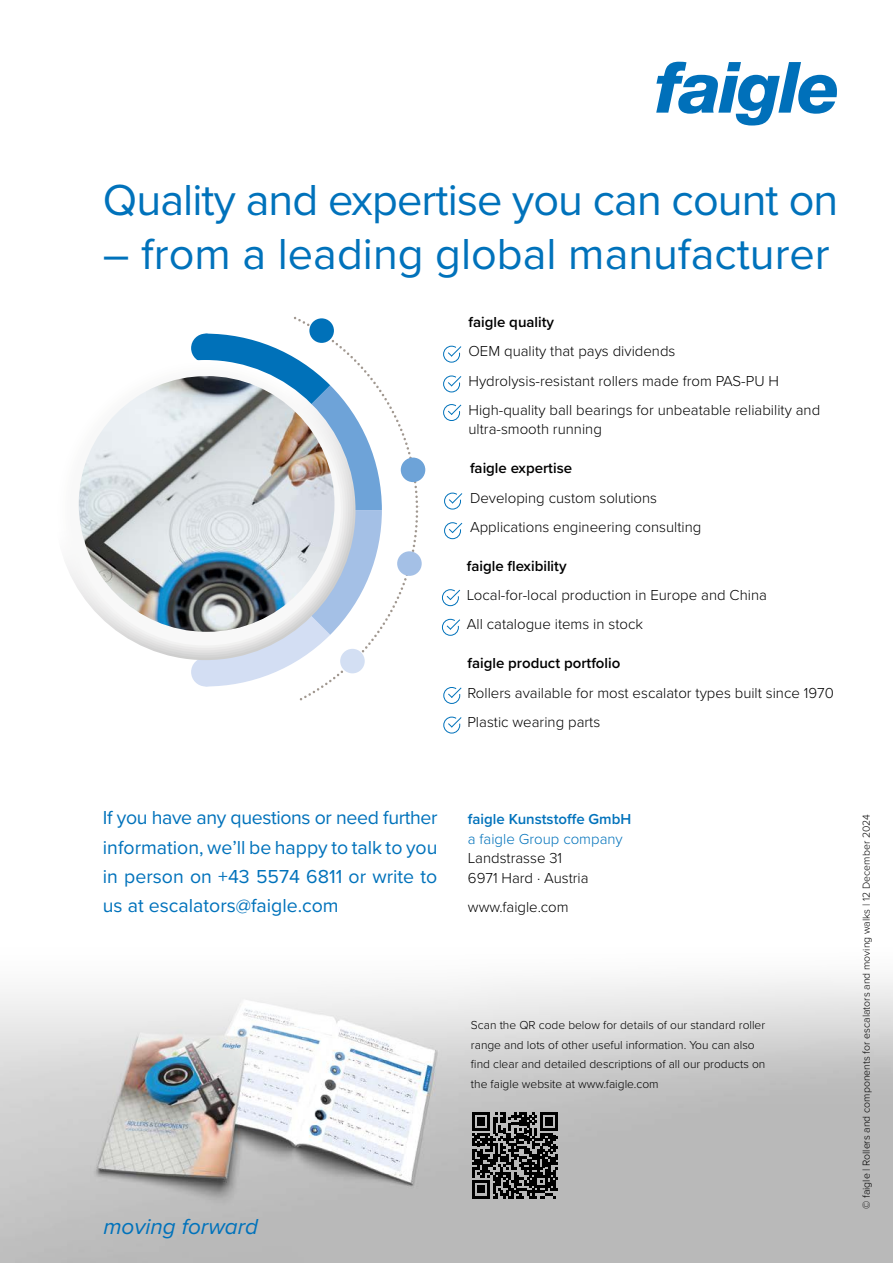
<style>
.page{position:relative;width:893px;height:1263px;background:#fff}
.page>*{position:absolute;margin:0;border:0;box-sizing:border-box;transform-origin:0 0}
.t1{font:45px "Proxima Nova";letter-spacing:-.01em;color:#0072bb}
.t2{font:italic 22.5px "Proxima Nova";color:#0072bb}
.t3{font:19.5px/29.2px "Proxima Nova";color:#0072bb;text-align:justify}
.t4{font:300 15px/29.2px "Proxima Nova";color:#000}
.t5{font:600 15px "Proxima Nova";color:#000}
.t6{font:600 15px "Proxima Nova";color:#0072bb}
.t7{font:300 15px "Proxima Nova";color:#0072bb}
.t8{font:300 12px/19.5px "Proxima Nova";color:#000}
.t9{font:300 10.5px "Proxima Nova";color:#000}
</style>
<div class="page">
<svg style="left:656px;top:62px;width:181px;height:64px"></svg>
<img style="left:0;top:978px;width:893px;height:285px">
<svg style="left:443px;top:346px;width:18px;height:17px"></svg>
<svg style="left:443px;top:376px;width:18px;height:16px"></svg>
<svg style="left:443px;top:404px;width:18px;height:17px"></svg>
<svg style="left:444px;top:493px;width:18px;height:16px"></svg>
<svg style="left:444px;top:522px;width:18px;height:17px"></svg>
<svg style="left:442px;top:589px;width:18px;height:17px"></svg>
<svg style="left:442px;top:619px;width:18px;height:17px"></svg>
<svg style="left:443px;top:687px;width:18px;height:17px"></svg>
<svg style="left:443px;top:717px;width:18px;height:16px"></svg>
<div style="left:191px;top:334px;width:29px;height:29px;background:#0071b9;border-radius:50%"></div>
<div style="left:191px;top:657px;width:29px;height:29px;background:#d3def3;border-radius:50%"></div>
<svg style="left:209px;top:334px;width:85px;height:352px"></svg>
<div style="left:63px;top:367px;width:285px;height:286px;background:linear-gradient(to bottom,#fff,#edeced);border-radius:143px"></div>
<div style="left:68px;top:372px;width:275px;height:276px;background:#f8f8f8;border-radius:138px"></div>
<svg style="left:294px;top:317px;width:124px;height:383px"></svg>
<img style="left:79px;top:376px;width:255px;height:256px;border-radius:128px">
<div style="left:401px;top:458px;width:24px;height:24px;background:#6da3d8;border-radius:50%"></div>
<div style="left:397px;top:551px;width:25px;height:25px;background:#a4c0e6;border-radius:50%"></div>
<div style="left:340px;top:649px;width:25px;height:24px;background:#d3dff3;border-radius:50%"></div>
<div style="left:309px;top:318px;width:25px;height:25px;background:#0071b9;border-radius:50%"></div>
<svg style="left:472px;top:1112px;width:86px;height:86px;background:#464646"></svg>
<h1 class="t1" style="left:103px;top:166px;width:737px">Quality and expertise you can count on</h1>
<h1 class="t1" style="left:103px;top:220px;width:728px">– from a leading global manufacturer</h1>
<p class="t5" style="left:468px;top:311px;width:87px">faigle quality</p>
<p class="t4" style="left:468px;top:336px;width:353px">OEM quality that pays dividends<br>Hydrolysis-resistant rollers made from PAS-PU H<br>High-quality ball bearings for unbeatable reliability and</p>
<p class="t4" style="left:468px;top:414px;width:135px">ultra-smooth running</p>
<p class="t5" style="left:470px;top:457px;width:104px">faigle expertise</p>
<p class="t4" style="left:470px;top:482px;width:233px">Developing custom solutions<br>Applications engineering consulting</p>
<p class="t5" style="left:467px;top:555px;width:101px">faigle flexibility</p>
<p class="t4" style="left:467px;top:580px;width:302px">Local-for-local production in Europe and China<br>All catalogue items in stock</p>
<p class="t5" style="left:467px;top:652px;width:154px">faigle product portfolio</p>
<p class="t4" style="left:467px;top:677px;width:368px">Rollers available for most escalator types built since 1970<br>Plastic wearing parts</p>
<h3 class="t3" style="left:103px;top:802px;width:336px">If you have any questions or need further information, we’ll be happy to talk to you in person on +43 5574 6811 or write to us at escalators@faigle.com</h3>
<p class="t9" style="left:858px;top:1209px;width:396px;rotate:-90deg">© faigle | Rollers and components for escalators and moving walks | 12 December 2024</p>
<p class="t6" style="left:468px;top:808px;width:165px">faigle Kunststoffe GmbH</p>
<p class="t7" style="left:468px;top:828px;width:156px">a faigle Group company</p>
<p class="t4" style="left:468px;top:848px;width:122px;line-height:19.5px">Landstrasse 31<br>6971 Hard · Austria</p>
<p class="t4" style="left:468px;top:892px;width:102px">www.faigle.com</p>
<p class="t8" style="left:471px;top:1015px;width:296px">Scan the QR code below for details of our standard roller range and lots of other useful information. You can also find clear and detailed descriptions of all our products on the faigle website at www.faigle.com</p>
<h2 class="t2" style="left:103px;top:1209px;width:156px">moving forward</h2>
</div>
